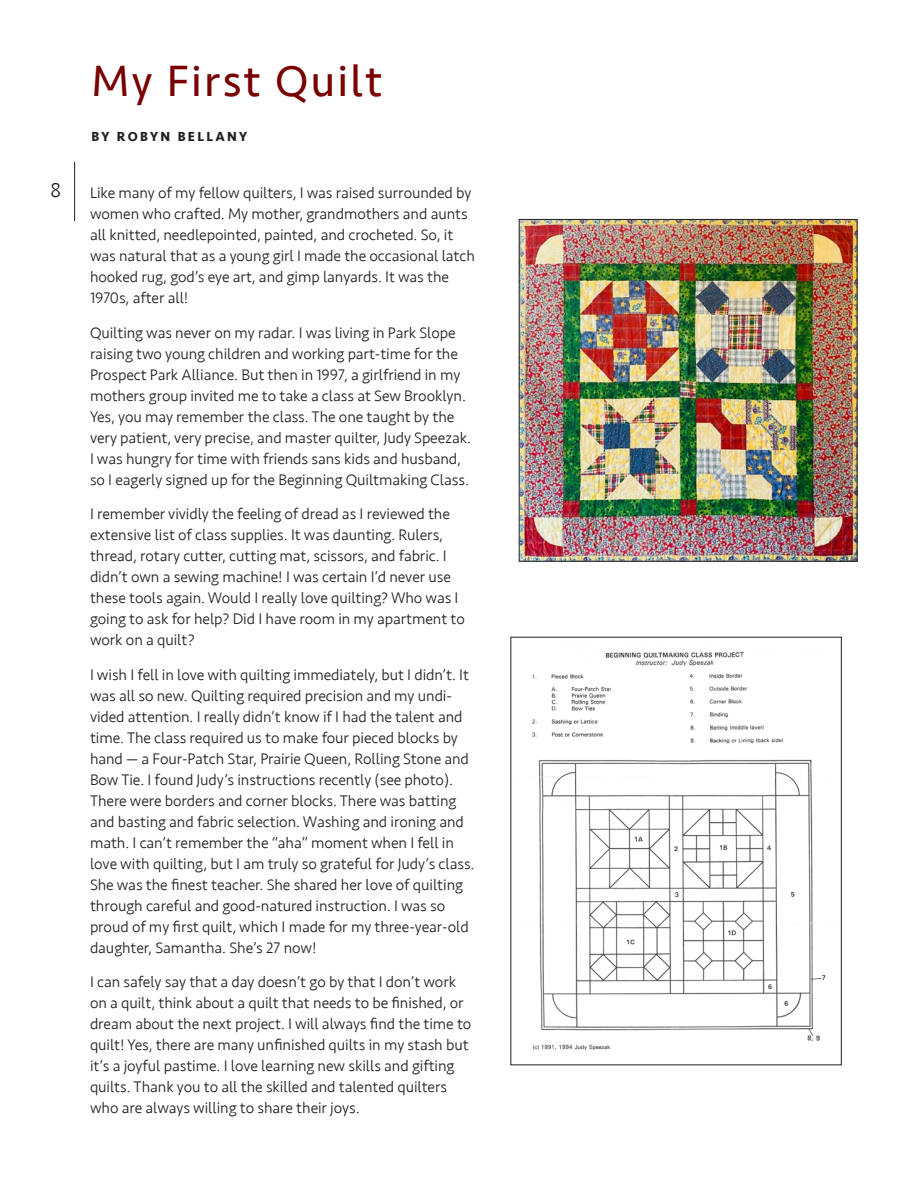
<style>
.page{position:relative;width:918px;height:1188px;background:#fff}
.page>*{position:absolute;margin:0;border:0;box-sizing:border-box;transform-origin:0 0}
.Subhead_18_25_Letter{font:45px "Seravek";letter-spacing:.05em;color:#790100}
.t1{font:300 21px "Seravek";color:#231f20}
.ColumnText___space_a{font:300 15.75px/21px "Seravek";letter-spacing:-.005em;color:#231f20}
.Byline{font:700 13.5px "Seravek";letter-spacing:.17em;color:#231f20}
</style>
<div class="page">
<hr style="left:74px;top:162px;width:1px;height:59px;background:#231f20">
<img style="left:521px;top:221px;width:334px;height:338px">
<div style="left:519px;top:219px;width:338px;height:342px;border:1px solid #231f20"></div>
<img style="left:532px;top:651px;width:294px;height:399px">
<h2 class="t1" style="left:50px;top:178px;width:13px">8</h2>
<p class="Subhead_18_25_Letter" style="left:92px;top:46px;width:293px">My First Quilt</p>
<p class="Byline" style="left:92px;top:126px;width:157px">BY ROBYN BELLANY</p>
<p class="ColumnText___space_a" style="left:90px;top:183px;width:387px">Like many of my fellow quilters, I was raised surrounded by women who crafted. My mother, grandmothers and aunts all knitted, needlepointed, painted, and crocheted. So, it was natural that as a young girl I made the occasional latch hooked rug, god’s eye art, and gimp lanyards. It was the 1970s, after all!</p>
<p class="ColumnText___space_a" style="left:90px;top:322px;width:383px">Quilting was never on my radar. I was living in Park Slope raising two young children and working part-time for the Prospect Park Alliance. But then in 1997, a girlfriend in my mothers group invited me to take a class at Sew Brooklyn.<br>Yes, you may remember the class. The one taught by the very patient, very precise, and master quilter, Judy Speezak.<br>I was hungry for time with friends sans kids and husband, so I eagerly signed up for the Beginning Quiltmaking Class.</p>
<p class="ColumnText___space_a" style="left:90px;top:504px;width:376px">I remember vividly the feeling of dread as I reviewed the extensive list of class supplies. It was daunting. Rulers, thread, rotary cutter, cutting mat, scissors, and fabric. I didn’t own a sewing machine! I was certain I’d never use these tools again. Would I really love quilting? Who was I going to ask for help? Did I have room in my apartment to work on a quilt?</p>
<p class="ColumnText___space_a" style="left:90px;top:664px;width:386px">I wish I fell in love with quilting immediately, but I didn’t. It was all so new. Quilting required precision and my undi&shy;vided attention. I really didn’t know if I had the talent and time. The class required us to make four pieced blocks by hand — a Four-Patch Star, Prairie Queen, Rolling Stone and Bow Tie. I found Judy’s instructions recently (see photo).<br>There were borders and corner blocks. There was batting and basting and fabric selection. Washing and ironing and math. I can’t remember the “aha” moment when I fell in love with quilting, but I am truly so grateful for Judy’s class.<br>She was the finest teacher. She shared her love of quilting through careful and good-natured instruction. I was so proud of my first quilt, which I made for my three-year-old daughter, Samantha. She’s 27 now!</p>
<p class="ColumnText___space_a" style="left:90px;top:972px;width:383px">I can safely say that a day doesn’t go by that I don’t work on a quilt, think about a quilt that needs to be finished, or dream about the next project. I will always find the time to quilt! Yes, there are many unfinished quilts in my stash but it’s a joyful pastime. I love learning new skills and gifting quilts. Thank you to all the skilled and talented quilters who are always willing to share their joys.</p>
</div>
